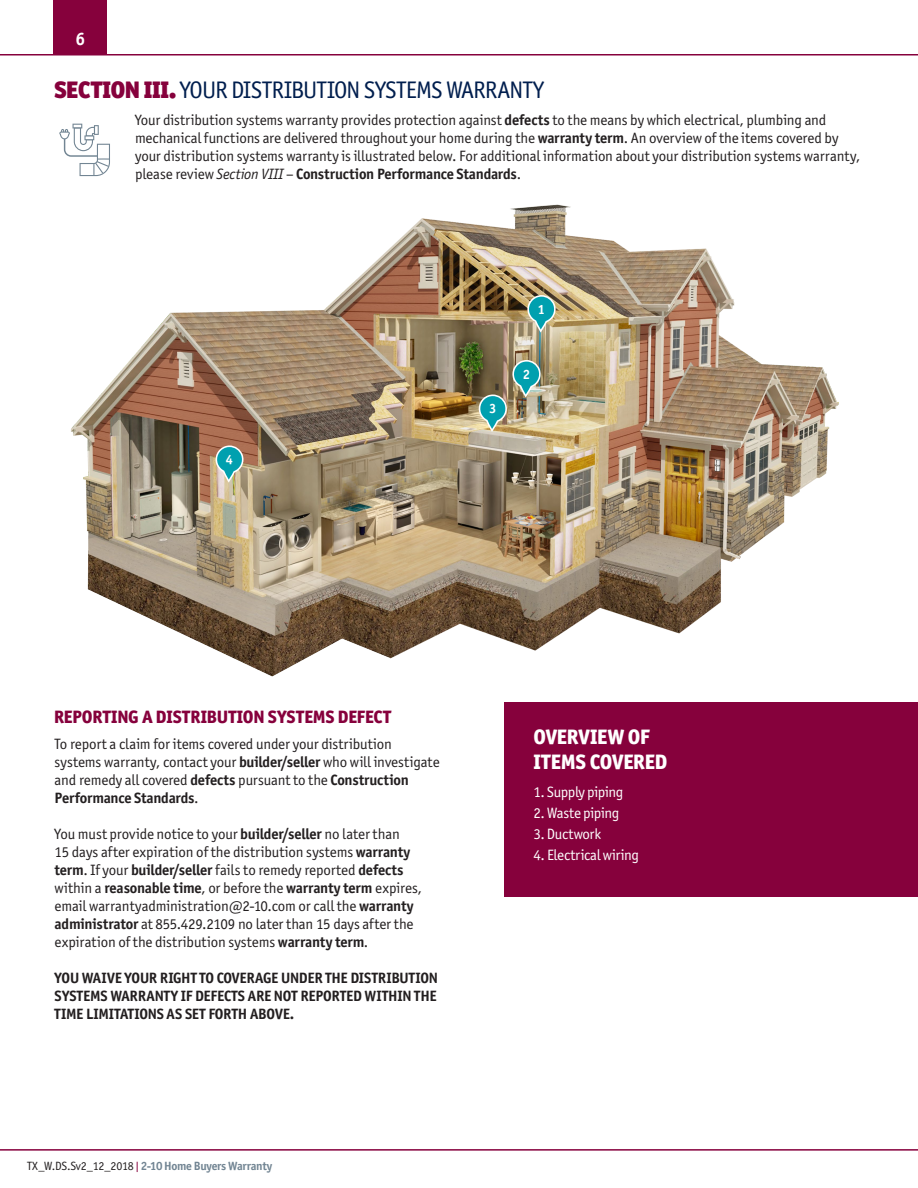
<style>
.page{position:relative;width:918px;height:1188px;background:#fff}
.page>*{position:absolute;margin:0;border:0;box-sizing:border-box;transform-origin:0 0}
.t1{font:24px "Officina Sans ITC Std";letter-spacing:-.03em;color:#001e4e}
.t2{font:800 21px "Officina Sans ITC Std";letter-spacing:-.02em;color:#fff}
.t3{font:800 18px "Officina Sans ITC Std";letter-spacing:-.015em;color:#86013c}
.t4{font:700 18px "Officina Sans ITC Std";color:#fff}
.t5{font:15px/18px "Officina Sans ITC Std";letter-spacing:-.005em;color:#231f20}
.t6{font:700 15px/18px "Officina Sans ITC Std";letter-spacing:-.01em;color:#231f20;text-align:justify}
.t7{font:15px "Officina Sans ITC Std";letter-spacing:-.025em;color:#fff}
.t8{font:700 13.5px "Officina Sans ITC Std";color:#fff}
.t9{font:700 13.35px "Officina Sans ITC Std";color:#fff}
.t10{font:700 12px "Officina Sans ITC Std";letter-spacing:-.025em;color:#728593}
.s1{font-weight:900;color:#86013c}
.s2{font-weight:700}
.s3{font-style:italic}
.s4{font-weight:400;color:#231f20}
.s5{font-weight:400;color:#86013c}
</style>
<div class="page">
<hr style="left:0;top:1149px;width:918px;height:2px;background:#86013c">
<hr style="left:0;top:54px;width:918px;height:2px;background:#86013c">
<div style="left:53px;top:0;width:54px;height:54px;background:#86013c"></div>
<img style="left:71px;top:204px;width:768px;height:473px">
<svg style="left:526px;top:295px;width:31px;height:38px"></svg>
<img style="left:477px;top:360px;width:65px;height:72px">
<svg style="left:214px;top:446px;width:31px;height:37px"></svg>
<svg style="left:59px;top:124px;width:51px;height:52px"></svg>
<div style="left:505px;top:702px;width:413px;height:195px;background:#86013c"></div>
<p class="t4" style="left:76px;top:28px;width:11px">6</p>
<p class="t1" style="left:54px;top:76px;width:491px"><span class="s1">SECTION III.</span> YOUR DISTRIBUTION SYSTEMS WARRANTY</p>
<p class="t5" style="left:135px;top:111px;width:727px">Your distribution systems warranty provides protection against <span class="s2">defects</span> to the means by which electrical, plumbing and mechanical functions are delivered throughout your home during the <span class="s2">warranty term</span>. An overview of the items covered by your distribution systems warranty is illustrated below. For additional information about your distribution systems warranty, please review <span class="s3">Section VIII</span> – <span class="s2">Construction Performance Standards</span>.</p>
<p class="t9" style="left:226px;top:451px;width:9px">4</p>
<p class="t8" style="left:489px;top:400px;width:9px">3</p>
<p class="t8" style="left:538px;top:301px;width:9px">1</p>
<p class="t8" style="left:523px;top:366px;width:9px">2</p>
<p class="t3" style="left:54px;top:705px;width:339px">REPORTING A DISTRIBUTION SYSTEMS DEFECT</p>
<p class="t5" style="left:55px;top:735px;width:387px">To report a claim for items covered under your distribution systems warranty, contact your <span class="s2">builder/seller</span> who will investigate and remedy all covered <span class="s2">defects</span> pursuant to the <span class="s2">Construction Performance Standards</span>.</p>
<p class="t5" style="left:55px;top:825px;width:369px">You must provide notice to your <span class="s2">builder/seller</span> no later than<br>15 days after expiration of the distribution systems <span class="s2">warranty term</span>. If your <span class="s2">builder/seller</span> fails to remedy reported <span class="s2">defects </span>within a <span class="s2">reasonable time</span>, or before the <span class="s2">warranty term</span> expires, email warrantyadministration@2-10.com or call the <span class="s2">warranty administrator</span> at 855.429.2109 no later than 15 days after the expiration of the distribution systems <span class="s2">warranty term</span>.</p>
<p class="t6" style="left:55px;top:969px;width:385px">YOU WAIVE YOUR RIGHT TO COVERAGE UNDER THE DISTRIBUTION SYSTEMS WARRANTY IF DEFECTS ARE NOT REPORTED WITHIN THE TIME LIMITATIONS AS SET FORTH ABOVE.</p>
<p class="t10" style="left:27px;top:1159px;width:247px"><span class="s4">TX_W.DS.Sv2_12_2018</span> <span class="s5">|</span> 2-10 Home Buyers Warranty</p>
<p class="t2" style="left:534px;top:724px;width:118px">OVERVIEW OF</p>
<p class="t2" style="left:534px;top:749px;width:136px">ITEMS COVERED</p>
<p class="t7" style="left:534px;top:783px;width:91px">1. Supply piping</p>
<p class="t7" style="left:534px;top:804px;width:87px">2. Waste piping</p>
<p class="t7" style="left:534px;top:825px;width:69px">3. Ductwork</p>
<p class="t7" style="left:534px;top:846px;width:107px">4. Electrical wiring</p>
</div>
